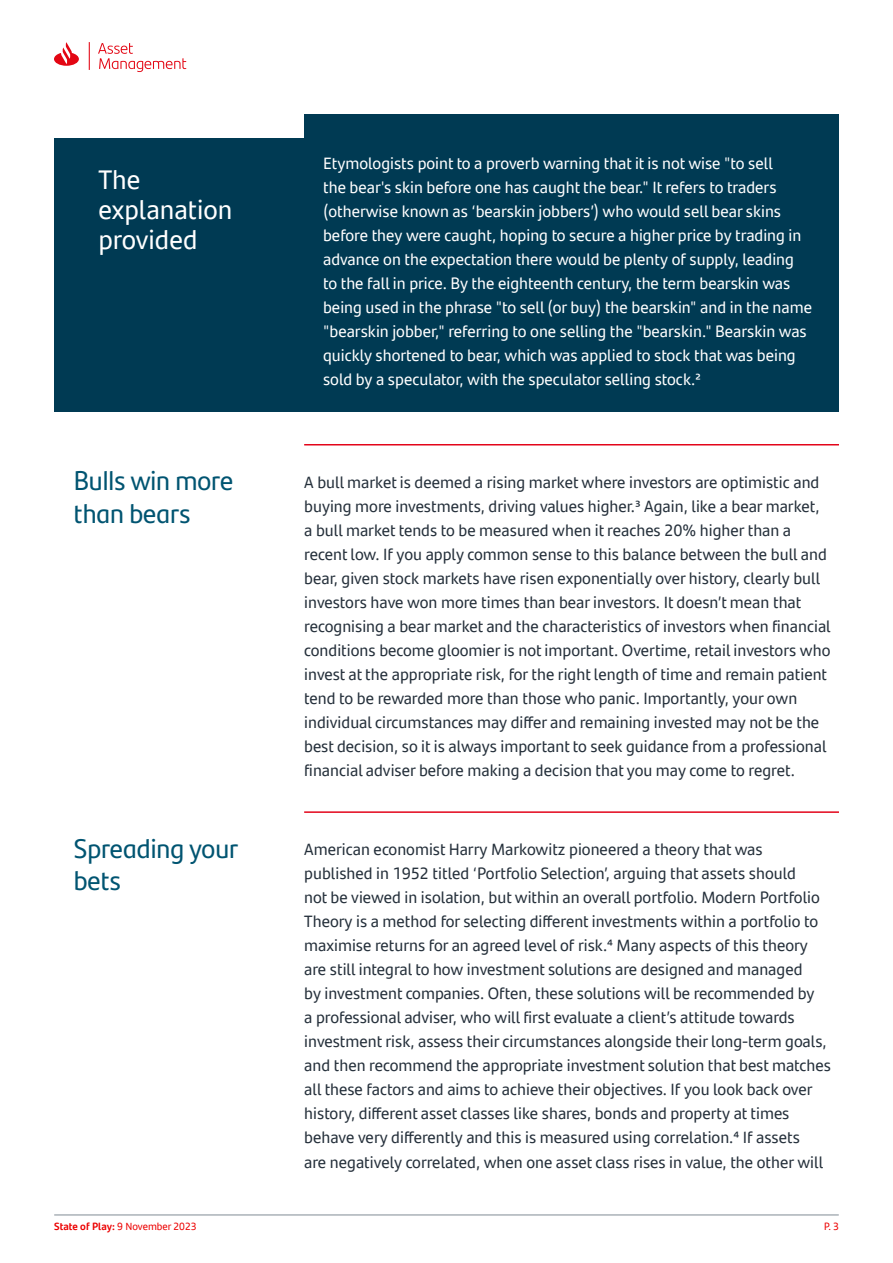
<style>
.page{position:relative;width:893px;height:1263px;background:#fff}
.page>*{position:absolute;margin:0;border:0;box-sizing:border-box;transform-origin:0 0}
.t1{font:27px/32.4px "Santander Headline";color:#005471}
.t2{font:27px/30px "Santander Text";color:#fff}
.t3{font:16.5px/24px "Santander Text";color:#25303b}
.t4{font:16.5px/24px "Santander Text";color:#fff}
.t5{font:10.5px "Santander Text";color:#ec0000}
.t6{font:10.5px "Santander Headline";color:#ec0000}
.s1{font-weight:700}
</style>
<div class="page">
<hr style="left:54px;top:1215px;width:785px;height:1px;background:#808b94">
<svg style="left:54px;top:42px;width:132px;height:30px"></svg>
<hr style="left:304px;top:444px;width:535px;height:1px;background:#e3051a">
<hr style="left:304px;top:811px;width:535px;height:2px;background:#e3051a">
<div style="left:54px;top:115px;width:784px;height:297px;background:#003a53"></div>
<div style="left:48px;top:96px;width:255px;height:42px;background:#fff"></div>
<h1 class="t2" style="left:98px;top:163px;width:136px">The explanation provided</h1>
<p class="t4" style="left:323px;top:151px;width:490px">Etymologists point to a proverb warning that it is not wise "to sell<br>the bear's skin before one has caught the bear." It refers to traders (otherwise known as ‘bearskin jobbers’) who would sell bear skins before they were caught, hoping to secure a higher price by trading in advance on the expectation there would be plenty of supply, leading to the fall in price. By the eighteenth century, the term bearskin was being used in the phrase "to sell (or buy) the bearskin" and in the name "bearskin jobber," referring to one selling the "bearskin." Bearskin was quickly shortened to bear, which was applied to stock that was being sold by a speculator, with the speculator selling stock.2</p>
<h1 class="t1" style="left:74px;top:463px;width:161px">Bulls win more than bears</h1>
<h1 class="t1" style="left:74px;top:831px;width:166px">Spreading your bets</h1>
<p class="t3" style="left:304px;top:469px;width:528px">A bull market is deemed a rising market where investors are optimistic and buying more investments, driving values higher.3 Again, like a bear market, a bull market tends to be measured when it reaches 20% higher than a recent low. If you apply common sense to this balance between the bull and bear, given stock markets have risen exponentially over history, clearly bull investors have won more times than bear investors. It doesn’t mean that recognising a bear market and the characteristics of investors when financial conditions become gloomier is not important. Overtime, retail investors who invest at the appropriate risk, for the right length of time and remain patient tend to be rewarded more than those who panic. Importantly, your own individual circumstances may differ and remaining invested may not be the best decision, so it is always important to seek guidance from a professional financial adviser before making a decision that you may come to regret.</p>
<p class="t3" style="left:304px;top:837px;width:528px">American economist Harry Markowitz pioneered a theory that was published in 1952 titled ‘Portfolio Selection’, arguing that assets should<br>not be viewed in isolation, but within an overall portfolio. Modern Portfolio Theory is a method for selecting different investments within a portfolio to maximise returns for an agreed level of risk.4 Many aspects of this theory are still integral to how investment solutions are designed and managed<br>by investment companies. Often, these solutions will be recommended by<br>a professional adviser, who will first evaluate a client’s attitude towards investment risk, assess their circumstances alongside their long-term goals, and then recommend the appropriate investment solution that best matches all these factors and aims to achieve their objectives. If you look back over history, different asset classes like shares, bonds and property at times behave very differently and this is measured using correlation.4 If assets<br>are negatively correlated, when one asset class rises in value, the other will</p>
<p class="t5" style="left:54px;top:1218px;width:144px"><span class="s1">State of Play:</span> 9 November 2023</p>
<p class="t6" style="left:824px;top:1218px;width:16px">P. 3</p>
</div>
